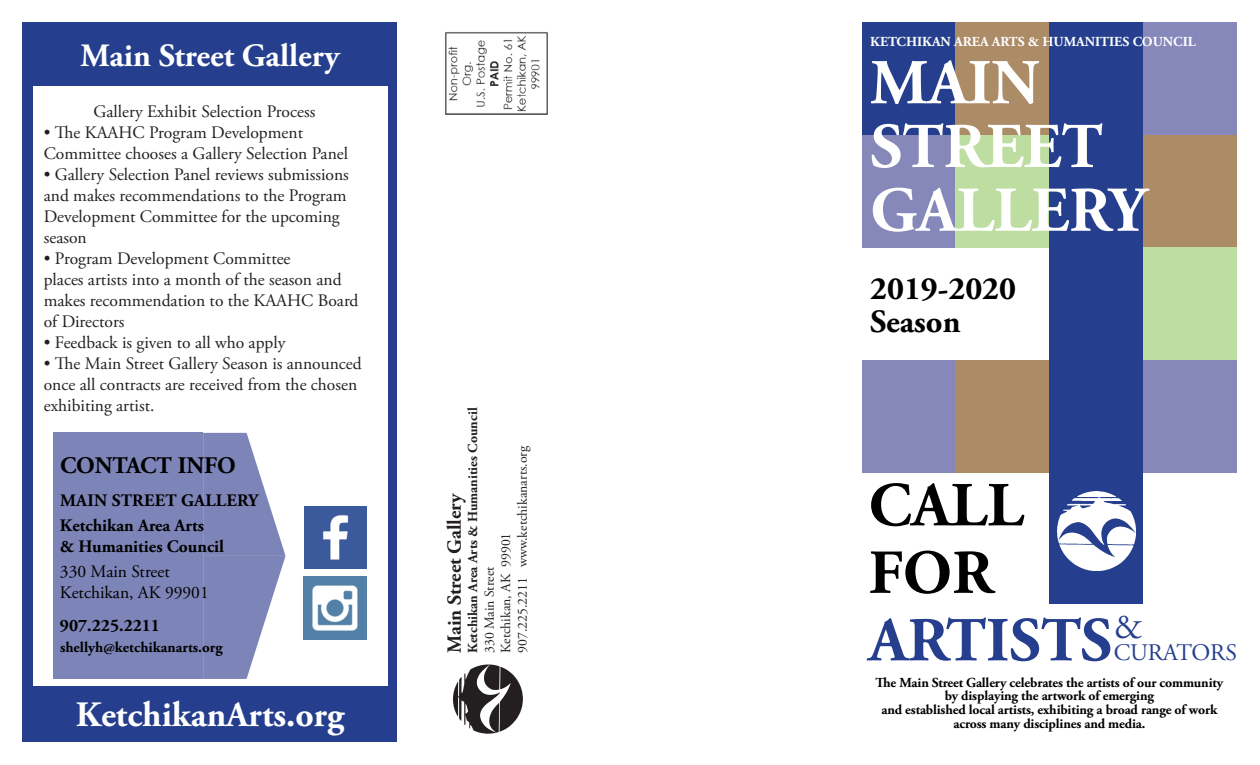
<style>
.page{position:relative;width:1260px;height:765px;background:#fff}
.page>*{position:absolute;margin:0;border:0;box-sizing:border-box;transform-origin:0 0}
.t1{font:700 63.75px/63.8px "Adobe Garamond Pro";color:#fff}
.t2{font:700 62.5px/67.5px "Adobe Garamond Pro";color:#000}
.t3{font:700 62.5px "Adobe Garamond Pro";color:#253f8e}
.t4{font:700 35.62px "Adobe Garamond Pro";color:#fff}
.t5{font:35px "Adobe Garamond Pro";color:#253f8e}
.t6{font:700 32.5px "Adobe Garamond Pro";color:#fff}
.t7{font:700 32.5px/33.8px "Adobe Garamond Pro";color:#000}
.t8{font:700 23.75px "Adobe Garamond Pro";color:#000}
.t9{font:23.75px "Adobe Garamond Pro";color:#253f8e}
.t10{font:700 20px "Adobe Garamond Pro";color:#231f20}
.t11{font:17.5px/21px "Adobe Garamond Pro";color:#231f20}
.t12{font:700 17.5px/25px "Adobe Garamond Pro";color:#000;text-align:right}
.t13{font:17.5px/21.2px "Adobe Garamond Pro";color:#000}
.t14{font:700 15px "Adobe Garamond Pro";color:#000}
.t15{font:700 13.75px/13.8px "Adobe Garamond Pro";letter-spacing:-.01em;color:#000;text-align:center}
.t16{font:13.75px/16.5px "Adobe Garamond Pro";color:#231f20}
.t17{font:700 13.75px "Adobe Garamond Pro";color:#fff}
.t18{font:700 13.75px "Adobe Garamond Pro";color:#231f20}
</style>
<div class="page">
<div style="left:1143px;top:22px;width:94px;height:113px;background:#8688ba"></div>
<div style="left:1049px;top:22px;width:94px;height:582px;background:#253f8e"></div>
<div style="left:862px;top:135px;width:94px;height:113px;background:#8688ba"></div>
<div style="left:956px;top:135px;width:93px;height:113px;background:#bddda1"></div>
<div style="left:862px;top:22px;width:94px;height:113px;background:#253f8e"></div>
<div style="left:956px;top:22px;width:93px;height:113px;background:#ac8b67"></div>
<div style="left:1143px;top:135px;width:94px;height:113px;background:#ac8b67"></div>
<div style="left:862px;top:360px;width:94px;height:113px;background:#8688ba"></div>
<div style="left:1143px;top:360px;width:94px;height:112px;background:#8688ba"></div>
<div style="left:956px;top:360px;width:93px;height:113px;background:#ac8b67"></div>
<div style="left:1143px;top:248px;width:94px;height:112px;background:#bddda1"></div>
<div style="left:22px;top:22px;width:376px;height:720px;background:#253f8e"></div>
<div style="left:33px;top:86px;width:355px;height:599px;background:#fff"></div>
<svg style="left:203px;top:433px;width:83px;height:246px"></svg>
<div style="left:54px;top:433px;width:149px;height:246px;background:#7d84b7"></div>
<img style="left:445px;top:32px;width:103px;height:83px">
<img style="left:453px;top:664px;width:70px;height:70px">
<img style="left:304px;top:506px;width:63px;height:63px">
<img style="left:304px;top:577px;width:62px;height:62px">
<img style="left:1057px;top:492px;width:79px;height:78px">
<h3 class="t6" style="left:80px;top:37px;width:261px">Main Street Gallery</h3>
<p class="t11" style="left:93px;top:102px;width:223px">Gallery Exhibit Selection Process</p>
<p class="t11" style="left:44px;top:123px;width:306px">• The KAAHC Program Development<br>Committee chooses a Gallery Selection Panel</p>
<p class="t11" style="left:44px;top:165px;width:307px">• Gallery Selection Panel reviews submissions and makes recommendations to the Program Development Committee for the upcoming season</p>
<p class="t11" style="left:44px;top:249px;width:316px">• Program Development Committee<br>places artists into a month of the season and makes recommendation to the KAAHC Board of Directors</p>
<p class="t11" style="left:44px;top:333px;width:243px">• Feedback is given to all who apply</p>
<p class="t11" style="left:44px;top:354px;width:320px">• The Main Street Gallery Season is announced once all contracts are received from the chosen exhibiting artist.</p>
<h3 class="t8" style="left:60px;top:452px;width:177px">CONTACT INFO</h3>
<p class="t12" style="left:60px;top:488px;width:28px">Main</p>
<p class="t12" style="left:112px;top:488px;width:22px">Street</p>
<p class="t12" style="left:60px;top:488px;width:147px">Gallery<br>Ketchikan Area Arts</p>
<p class="t12" style="left:60px;top:534px;width:166px">&amp; Humanities Council</p>
<p class="t13" style="left:60px;top:562px;width:150px">330 Main Street<br>Ketchikan, AK 99901</p>
<p class="t12" style="left:60px;top:613px;width:102px">907.225.2211</p>
<p class="t14" style="left:60px;top:639px;width:164px">shellyh@ketchikanarts.org</p>
<h3 class="t4" style="left:76px;top:694px;width:270px">KetchikanArts.org</h3>
<p class="t18" style="left:465px;top:653px;width:247px;rotate:-90deg">Ketchikan Area Arts &amp; Humanities Council</p>
<p class="t16" style="left:482px;top:653px;width:209px;rotate:-90deg">330 Main Street<br>Ketchikan, AK 99901<br>907.225.2211 www.ketchikanarts.org</p>
<p class="t10" style="left:443px;top:653px;width:162px;rotate:-90deg">Main Street Gallery</p>
<p class="t17" style="left:870px;top:34px;width:327px">KETCHIKAN AREA ARTS &amp; HUMANITIES COUNCIL</p>
<h1 class="t1" style="left:870px;top:52px;width:277px">MAIN<br>STREET<br>GALLERY</h1>
<h3 class="t7" style="left:870px;top:272px;width:147px">2019-2020<br>Season</h3>
<h2 class="t2" style="left:869px;top:473px;width:157px">CALL<br>FOR</h2>
<h2 class="t3" style="left:869px;top:604px;width:245px">ARTISTS</h2>
<p class="t15" style="left:876px;top:676px;width:349px">The Main Street Gallery celebrates the artists of our community by displaying the artwork of emerging<br>and established local artists, exhibiting a broad range of work across many disciplines and media.</p>
<h3 class="t5" style="left:1114px;top:606px;width:30px">&amp;</h3>
<h3 class="t9" style="left:1114px;top:638px;width:125px">CURATORS</h3>
</div>
